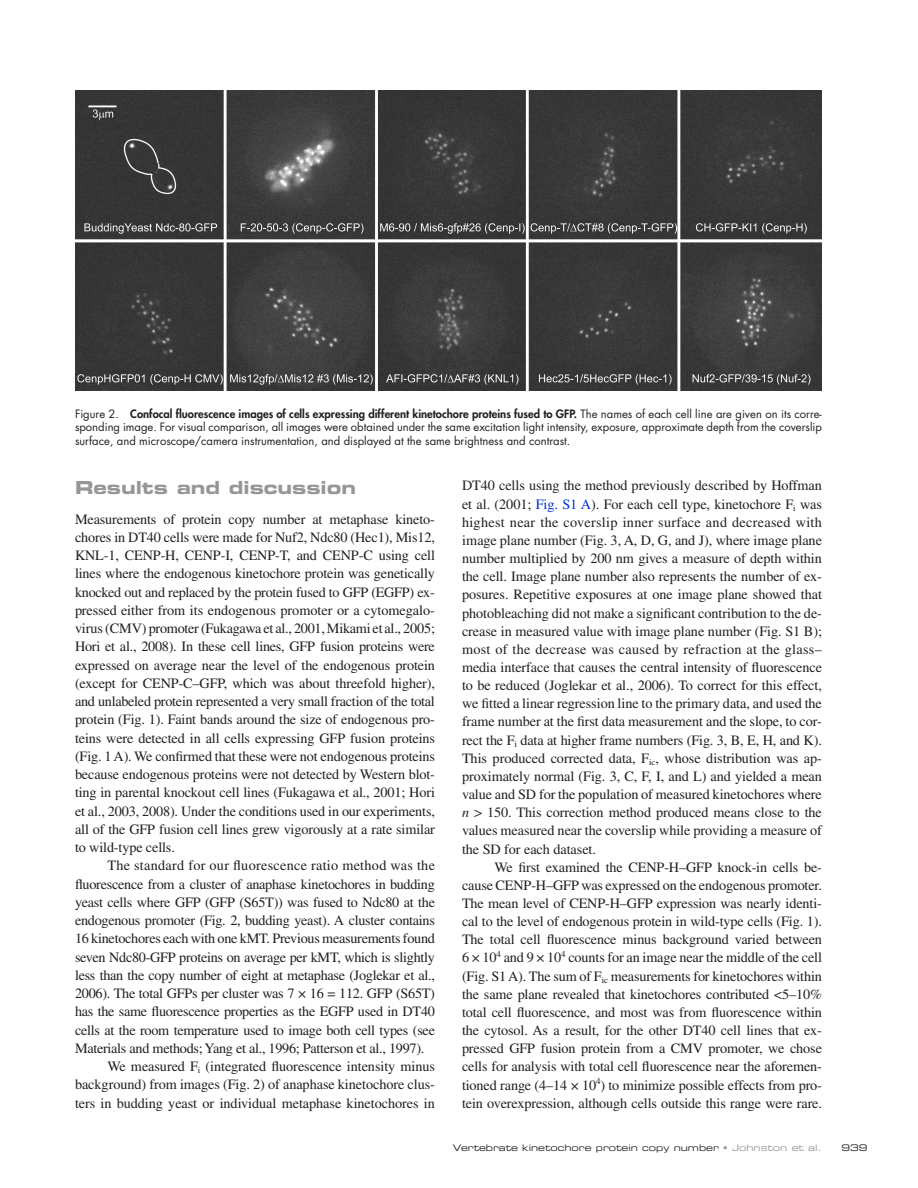
<style>
.page{position:relative;width:918px;height:1188px;background:#fff}
.page>*{position:absolute;margin:0;border:0;box-sizing:border-box;transform-origin:0 0}
.t1{font:18px "Eurostile LT Std Bold Ex 2";color:#949698}
.t2{font:14.25px/18.1px "Times LT Std";letter-spacing:-.02em;color:#231f20;text-align:justify}
.t3{font:14.25px "Times LT Std";letter-spacing:.02em;color:#231f20}
.t4{font:11.25px/13.5px "Futura Std";color:#231f20;text-align:justify}
.t5{font:9px "Eurostile LT Std Ex 2";color:#231f20}
.s1{font-weight:800}
.s2{color:#0030d1}
.s3{font-style:italic}
.s4{color:#949698}
</style>
<div class="page">
<img style="left:75px;top:90px;width:747px;height:300px">
<p class="t4" style="left:75px;top:407px;width:749px">Figure 2. <span class="s1">Confocal fluorescence images of cells expressing different kinetochore proteins fused to GFP.</span> The names of each cell line are given on its corre&shy;sponding image. For visual comparison, all images were obtained under the same excitation light intensity, exposure, approximate depth from the coverslip surface, and microscope/camera instrumentation, and displayed at the same brightness and contrast.</p>
<p class="t1" style="left:75px;top:475px;width:283px">Results and discussion</p>
<p class="t2" style="left:75px;top:510px;width:362px">Measurements of protein copy number at metaphase kineto&shy;chores in DT40 cells were made for Nuf2, Ndc80 (Hec1), Mis12, KNL-1, CENP-H, CENP-I, CENP-T, and CENP-C using cell lines where the endogenous kinetochore protein was genetically knocked out and replaced by the protein fused to GFP (EGFP) ex&shy;pressed either from its endogenous promoter or a cytomegalo&shy;virus (CMV) promoter (Fukagawa et al., 2001, Mikami et al., 2005; Hori et al., 2008). In these cell lines, GFP fusion proteins were ex-pressed on average near the level of the endogenous protein (except for CENP-C–GFP, which was about threefold higher), and unlabeled protein represented a very small fraction of the total protein (Fig. 1). Faint bands around the size of endogenous pro&shy;teins were detected in all cells expressing GFP fusion proteins (Fig. 1 A). We confirmed that these were not endogenous proteins because endogenous proteins were not detected by Western blot&shy;ting in parental knockout cell lines (Fukagawa et al., 2001; Hori et al., 2003, 2008). Under the conditions used in our experiments, all of the GFP fusion cell lines grew vigorously at a rate similar to wild-type cells.</p>
<p class="t3" style="left:107px;top:858px;width:329px">The standard for our fluorescence ratio method was the</p>
<p class="t2" style="left:75px;top:875px;width:361px">fluo-res-cence from a cluster of anaphase kinetochores in budding</p>
<p class="t2" style="left:75px;top:893px;width:362px">yeast cells where GFP (GFP (S65T)) was fused to Ndc80 at the</p>
<p class="t2" style="left:75px;top:911px;width:362px">endogenous promoter (Fig. 2, budding yeast). A cluster contains</p>
<p class="t2" style="left:75px;top:930px;width:362px">16 kineto-chores each with one kMT. Previous measurements found</p>
<p class="t2" style="left:75px;top:948px;width:362px">seven Ndc80-GFP proteins on average per kMT, which is slightly</p>
<p class="t2" style="left:75px;top:966px;width:362px">less than the copy number of eight at metaphase (Joglekar et al.,</p>
<p class="t2" style="left:75px;top:984px;width:362px">2006). The total GFPs per cluster was 7 × 16 = 112. GFP (S65T)</p>
<p class="t2" style="left:75px;top:1003px;width:361px">has the same fluorescence properties as the EGFP used in DT40</p>
<p class="t2" style="left:75px;top:1021px;width:361px">cells at the room temperature used to image both cell types (see</p>
<p class="t2" style="left:75px;top:1039px;width:351px">Materials and methods; Yang et al., 1996; Patterson et al., 1997).</p>
<p class="t2" style="left:107px;top:1057px;width:329px">We measured F<sub>i</sub> (integrated fluorescence intensity minus</p>
<p class="t2" style="left:75px;top:1076px;width:362px">background) from images (Fig. 2) of anaphase kinetochore clus-</p>
<p class="t2" style="left:75px;top:1094px;width:362px">ters in budding yeast or individual metaphase kinetochores in</p>
<p class="t2" style="left:462px;top:476px;width:362px">DT40 cells using the method previously described by Hoffman et al. (2001; <span class="s2">Fig. S1 A</span>). For each cell type, kinetochore F<sub>i</sub> was highest near the coverslip inner surface and decreased with image plane number (Fig. 3, A, D, G, and J), where image plane number multiplied by 200 nm gives a measure of depth within the cell. Image plane number also represents the number of ex&shy;posures. Repetitive exposures at one image plane showed that photobleaching did not make a significant contribution to the de&shy;crease in measured value with image plane number (Fig. S1 B); most of the decrease was caused by refraction at the glass– media interface that causes the central intensity of fluorescence to be reduced (Joglekar et al., 2006). To correct for this effect, we fitted a linear regression line to the primary data, and used the frame number at the first data measurement and the slope, to cor&shy;rect the F<sub>i</sub> data at higher frame numbers (Fig. 3, B, E, H, and K).<br>This produced corrected data, F<sub>ic</sub>, whose distribution was ap&shy;proximately normal (Fig. 3, C, F, I, and L) and yielded a mean value and SD for the population of measured kinetochores where <span class="s3">n</span> &gt; 150. This correction method produced means close to the values measured near the coverslip while providing a measure of the SD for each dataset.</p>
<p class="t2" style="left:462px;top:858px;width:362px;text-indent:32px">We first examined the CENP-H–GFP knock-in cells be&shy;cause CENP-H–GFP was expressed on the endogenous promoter.<br>The mean level of CENP-H–GFP expression was nearly identi&shy;cal to the level of endogenous protein in wild-type cells (Fig. 1).<br>The total cell fluorescence minus background varied between 6 × 10<sup>4</sup> and 9 × 10<sup>4</sup> counts for an image near the middle of the cell (Fig. S1 A). The sum of F<sub>ic</sub> measurements for kinetochores within the same plane revealed that kinetochores contributed &lt;5–10% total cell fluorescence, and most was from fluorescence within the cytosol. As a result, for the other DT40 cell lines that ex&shy;pressed GFP fusion protein from a CMV promoter, we chose cells for analysis with total cell fluorescence near the aforemen&shy;tioned range (4–14 × 10<sup>4</sup>) to minimize possible effects from pro&shy;tein overexpression, although cells outside this range were rare.</p>
<p class="t5" style="left:453px;top:1142px;width:371px">Vertebrate kinetochore protein copy number <span class="s4">• Johnston et al.</span></p>
<p class="t5" style="left:842px;top:1142px;width:28px">939</p>
</div>
